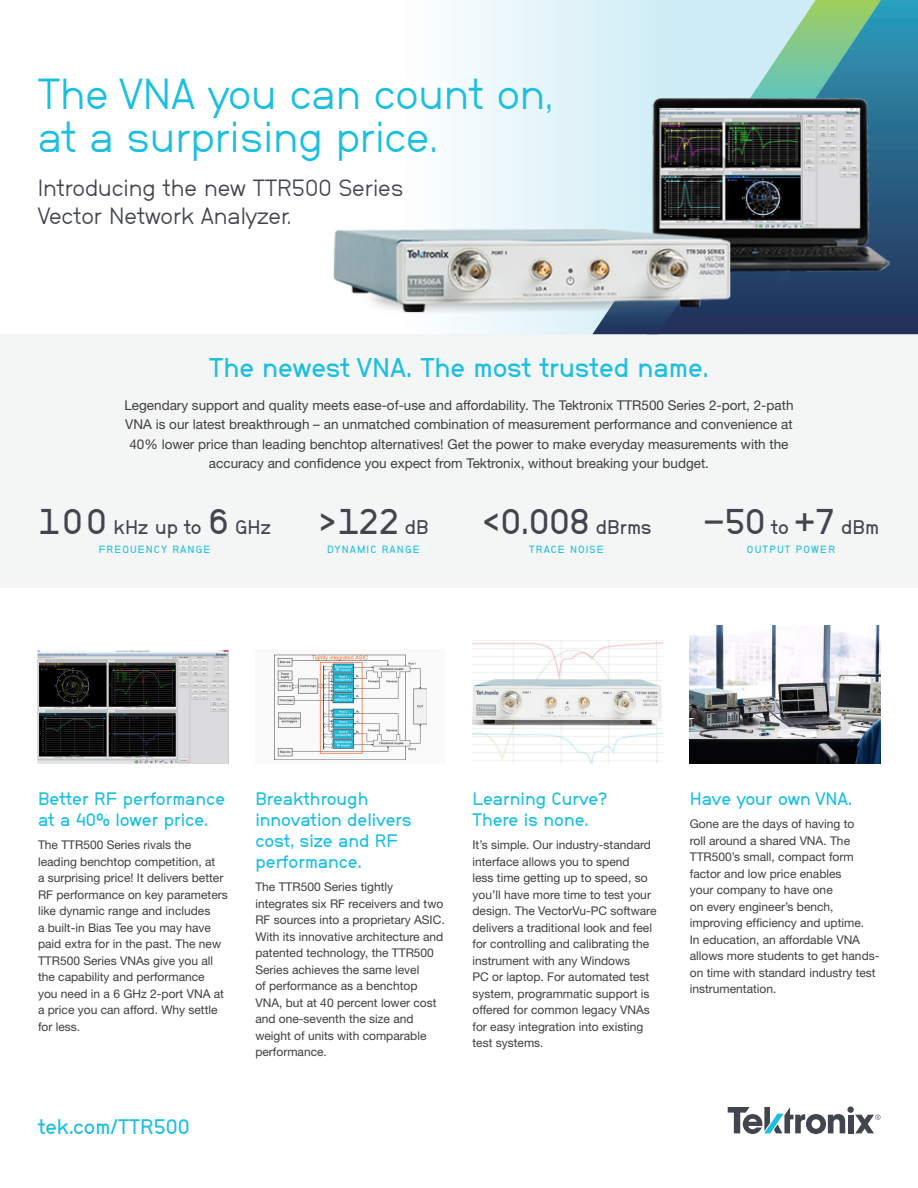
<style>
.page{position:relative;width:918px;height:1188px;background:#fff}
.page>*{position:absolute;margin:0;border:0;box-sizing:border-box;transform-origin:0 0}
.t1{font:43.2px/43.2px "Neubau Grotesk Nor";color:#1cbfdf}
.t2{font:35.7px "Neubau Grotesk Hal";color:#41464e}
.t3{font:27px "Neubau Grotesk Hal";color:#1cbfdf}
.t4{font:23.4px/28px "Neubau Grotesk Nor";color:#41464e}
.t5{font:21px "Neubau Grotesk Hal";color:#1cbfdf}
.t6{font:19.65px "Neubau Grotesk Hal";color:#41464e}
.t7{font:18px/21px "Neubau Grotesk Hal";color:#1cbfdf}
.t8{font:13.5px/19.5px "Helvetica Neue";color:#3e3e3f;text-align:center}
.t9{font:12px/16.5px "Helvetica Neue";color:#3e3e3f}
.t10{font:10.5px "Neubau Grotesk Hal";letter-spacing:.1em;color:#1cbfdf}
.s1{font-size:35.7px}
.s2{font-size:19.65px}
</style>
<div class="page">
<div style="left:0;top:334px;width:918px;height:253px;background:#f4f5f5"></div>
<img style="left:38px;top:650px;width:190px;height:114px">
<div style="left:255px;top:649px;width:191px;height:115px;background:#fafafa"></div>
<img style="left:275px;top:654px;width:151px;height:105px">
<img style="left:690px;top:625px;width:190px;height:139px">
<img style="left:472px;top:641px;width:191px;height:123px">
<div style="left:848px;top:1115px;width:5px;height:18px;background:#41464e"></div>
<div style="left:847px;top:1106px;width:7px;height:7px;background:#41464e;border-radius:50%"></div>
<svg style="left:728px;top:1107px;width:117px;height:27px"></svg>
<svg style="left:855px;top:1115px;width:25px;height:18px"></svg>
<svg style="left:900px;top:0;width:18px;height:334px;background:#286387"></svg>
<img style="left:333px;top:0;width:567px;height:335px">
<p class="t1" style="left:38px;top:72px;width:517px">The VNA you can count on, at a surprising price.</p>
<p class="t4" style="left:38px;top:174px;width:367px">Introducing the new TTR500 Series<br>Vector Network Analyzer.</p>
<p class="t3" style="left:209px;top:351px;width:501px">The newest VNA. The most trusted name.</p>
<p class="t8" style="left:124px;top:395px;width:671px">Legendary support and quality meets ease-of-use and affordability. The Tektronix TTR500 Series 2-port, 2-path VNA is our latest breakthrough – an unmatched combination of measurement performance and convenience at 40% lower price than leading benchtop alternatives! Get the power to make everyday measurements with the accuracy and confidence you expect from Tektronix, without breaking your budget.</p>
<p class="t6" style="left:38px;top:515px;width:234px"><span class="s1">100</span> kHz up to <span class="s1">6</span> GHz</p>
<p class="t10" style="left:99px;top:543px;width:113px">FREQUENCY RANGE</p>
<p class="t2" style="left:318px;top:500px;width:112px">&gt;122 <span class="s2">dB</span></p>
<p class="t10" style="left:327px;top:543px;width:94px">DYNAMIC RANGE</p>
<p class="t2" style="left:481px;top:500px;width:172px">&lt;0.008 <span class="s2">dBrms</span></p>
<p class="t10" style="left:529px;top:543px;width:76px">TRACE NOISE</p>
<p class="t2" style="left:703px;top:500px;width:178px">-50 <span class="s2">to</span> +7 <span class="s2">dBm</span></p>
<p class="t10" style="left:747px;top:543px;width:90px">OUTPUT POWER</p>
<p class="t7" style="left:38px;top:788px;width:189px">Better RF performance at a 40% lower price.</p>
<p class="t9" style="left:38px;top:837px;width:191px">The TTR500 Series rivals the leading benchtop competition, at<br>a surprising price! It delivers better<br>RF performance on key parameters like dynamic range and includes<br>a built-in Bias Tee you may have paid extra for in the past. The new<br>TTR500 Series VNAs give you all the capability and performance<br>you need in a 6 GHz 2-port VNA at a price you can afford. Why settle for less.</p>
<p class="t5" style="left:38px;top:1114px;width:153px">tek.com/TTR500</p>
<p class="t7" style="left:255px;top:788px;width:158px">Breakthrough innovation delivers cost, size and RF performance.</p>
<p class="t9" style="left:255px;top:879px;width:191px">The TTR500 Series tightly integrates six RF receivers and two<br>RF sources into a proprietary ASIC.<br>With its innovative architecture and patented technology, the TTR500<br>Series achieves the same level<br>of performance as a benchtop<br>VNA, but at 40 percent lower cost and one-seventh the size and weight of units with comparable performance.</p>
<p class="t7" style="left:472px;top:788px;width:136px">Learning Curve?<br>There is none.</p>
<p class="t9" style="left:472px;top:837px;width:186px">It’s simple. Our industry-standard interface allows you to spend<br>less time getting up to speed, so you’ll have more time to test your design. The VectorVu-PC software delivers a traditional look and feel for controlling and calibrating the instrument with any Windows<br>PC or laptop. For automated test system, programmatic support is offered for common legacy VNAs for easy integration into existing test systems.</p>
<p class="t7" style="left:690px;top:788px;width:164px">Have your own VNA.</p>
<p class="t9" style="left:690px;top:816px;width:191px">Gone are the days of having to<br>roll around a shared VNA. The<br>TTR500’s small, compact form factor and low price enables<br>your company to have one<br>on every engineer’s bench, improving efficiency and uptime.<br>In education, an affordable VNA allows more students to get hands&shy;on time with standard industry test instrumentation.</p>
</div>
